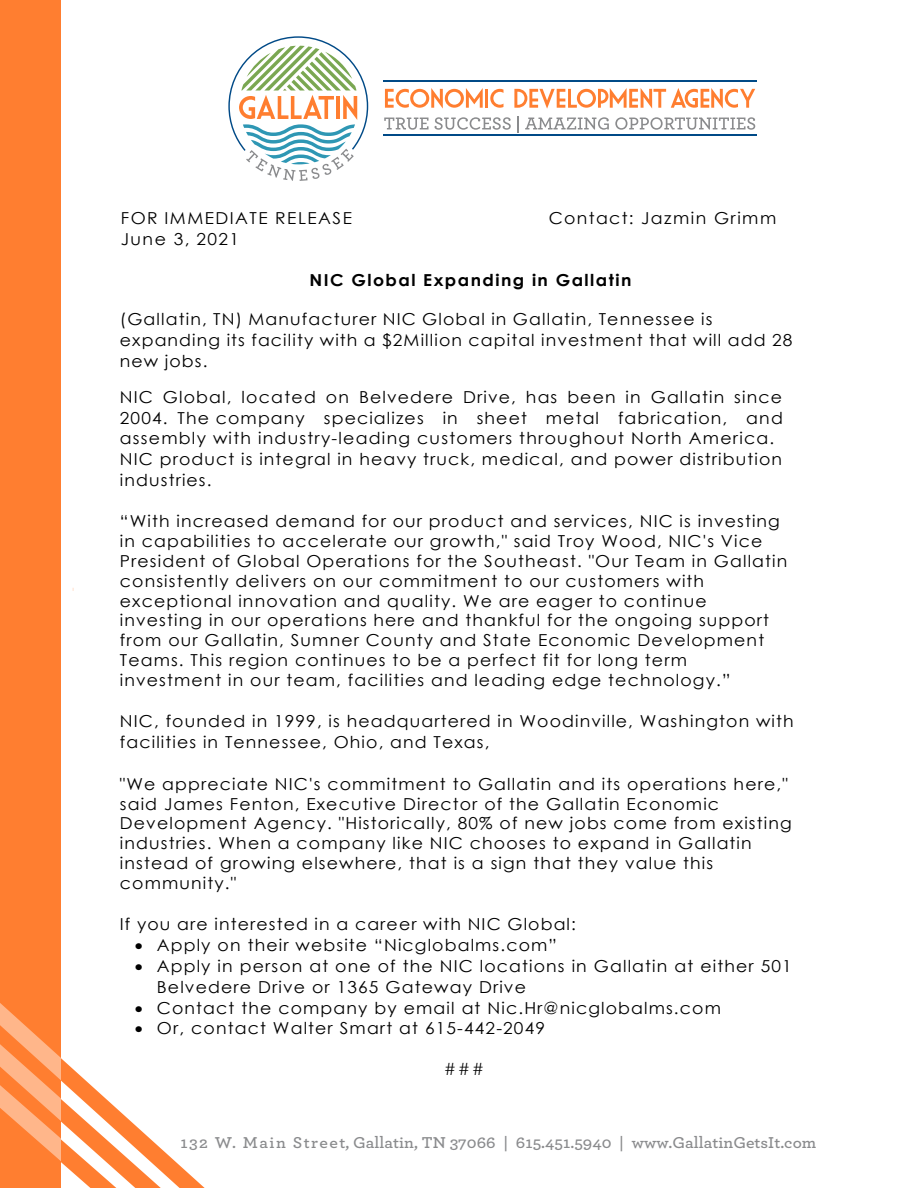
<style>
.page{position:relative;width:918px;height:1188px;background:#fff}
.page>*{position:absolute;margin:0;border:0;box-sizing:border-box;transform-origin:0 0}
.t1{font:16.5px/19.8px "Century Gothic";letter-spacing:.065em;color:#000;scale:1.05 1}
.t2{font:600 16.5px "Archer";color:#8a8b8d;scale:1.05 1}
.t3{font:16.5px "Century Gothic";letter-spacing:.085em;color:#000;scale:1.05 1}
.t4{font:700 16.5px "Century Gothic";letter-spacing:.085em;color:#000;scale:1.05 1}
</style>
<div class="page">
<svg style="left:228px;top:36px;width:140px;height:145px"></svg>
<svg style="left:385px;top:88px;width:98px;height:21px"></svg>
<hr style="left:485px;top:89px;width:3px;height:19px;background:#ff7e30">
<svg style="left:490px;top:89px;width:13px;height:19px"></svg>
<svg style="left:514px;top:88px;width:241px;height:21px"></svg>
<svg style="left:384px;top:117px;width:127px;height:13px"></svg>
<svg style="left:518px;top:116px;width:1px;height:17px"></svg>
<svg style="left:525px;top:117px;width:84px;height:13px"></svg>
<svg style="left:615px;top:117px;width:140px;height:13px"></svg>
<hr style="left:383px;top:135px;width:373px;height:1px;background:#004a87">
<hr style="left:383px;top:80px;width:373px;height:2px;background:#004a87">
<div style="left:0;top:0;width:60px;height:1188px;background:#ff7e30"></div>
<svg style="left:0;top:974px;width:205px;height:214px"></svg>
<p class="t3" style="left:121px;top:207px;width:222px">FOR IMMEDIATE RELEASE</p>
<p class="t3" style="left:549px;top:207px;width:218px">Contact: Jazmin Grimm</p>
<p class="t3" style="left:121px;top:227px;width:114px">June 3, 2021</p>
<p class="t4" style="left:310px;top:268px;width:308px">NIC Global Expanding in Gallatin</p>
<p class="t1" style="left:120px;top:309px;width:642px;line-height:20.9px">(Gallatin, TN) Manufacturer NIC Global in Gallatin, Tennessee is expanding its facility with a $2Million capital investment that will add 28 new jobs.</p>
<p class="t1" style="left:120px;top:386px;width:633px;line-height:20.9px">NIC Global, located on Belvedere Drive, has been in Gallatin since 2004. The company specializes in sheet metal fabrication, and assembly with industry-leading customers throughout North America.<br>NIC product is integral in heavy truck, medical, and power distribution industries.</p>
<p class="t1" style="left:120px;top:511px;width:637px">“With increased demand for our product and services, NIC is investing in capabilities to accelerate our growth," said Troy Wood, NIC's Vice President of Global Operations for the Southeast. "Our Team in Gallatin consistently delivers on our commitment to our customers with exceptional innovation and quality. We are eager to continue investing in our operations here and thankful for the ongoing support from our Gallatin, Sumner County and State Economic Development Teams. This region continues to be a perfect fit for long term investment in our team, facilities and leading edge technology.”</p>
<p class="t1" style="left:120px;top:711px;width:643px;line-height:20.9px">NIC, founded in 1999, is headquartered in Woodinville, Washington with facilities in Tennessee, Ohio, and Texas,</p>
<p class="t1" style="left:120px;top:774px;width:641px">"We appreciate NIC's commitment to Gallatin and its operations here," said James Fenton, Executive Director of the Gallatin Economic Development Agency. "Historically, 80% of new jobs come from existing industries. When a company like NIC chooses to expand in Gallatin instead of growing elsewhere, that is a sign that they value this community."</p>
<p class="t1" style="left:120px;top:914px;width:436px">If you are interested in a career with NIC Global:</p>
<p class="t1" style="left:135px;top:935px;width:403px">• Apply on their website “Nicglobalms.com”</p>
<p class="t1" style="left:157px;top:955px;width:606px;line-height:20.9px;text-indent:-22px">• Apply in person at one of the NIC locations in Gallatin at either 501<br>Belvedere Drive or 1365 Gateway Drive</p>
<p class="t1" style="left:135px;top:997px;width:560px">• Contact the company by email at Nic.Hr@nicglobalms.com</p>
<p class="t1" style="left:135px;top:1018px;width:392px">• Or, contact Walter Smart at 615-442-2049</p>
<p class="t1" style="left:444px;top:1059px;width:40px">###</p>
<p class="t2" style="left:180px;top:1130px;width:607px">132 W. Main Street, Gallatin, TN 37066 | 615.451.5940 | www.GallatinGetsIt.com</p>
</div>
